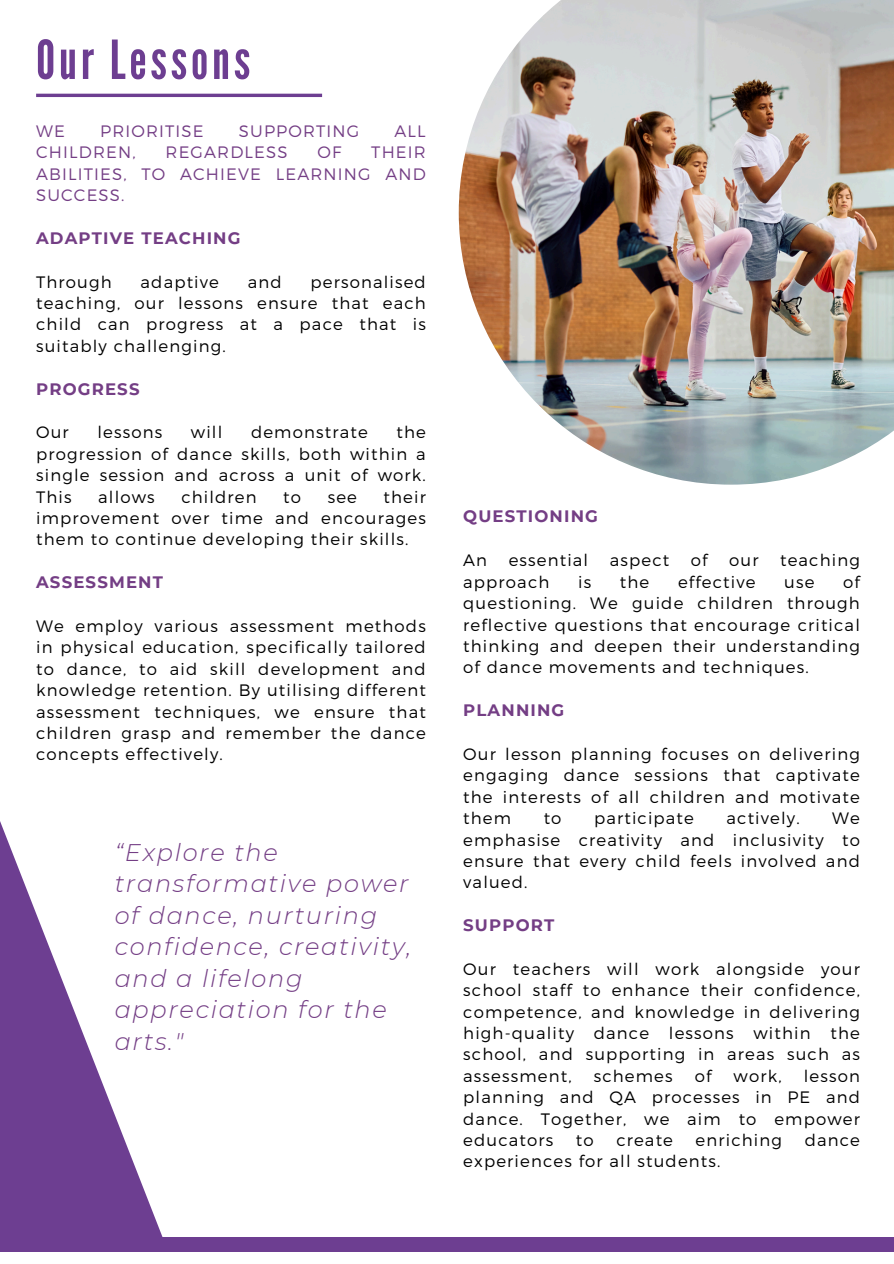
<style>
.page{position:relative;width:894px;height:1264px;background:#fff}
.page>*{position:absolute;margin:0;border:0;box-sizing:border-box;transform-origin:0 0}
.t1{font:53.7px "League Gothic";letter-spacing:.07em;color:#6d3e91}
.t2{font:italic 300 24px/31.5px "Montserrat";letter-spacing:.07em;color:#743e85}
.t3{font:300 16.5px/21.3px "Montserrat";letter-spacing:.07em;color:#000;text-align:justify}
.t4{font:300 16.5px/21.3px "Montserrat";letter-spacing:.07em;color:#743e85;text-align:justify}
.t5{font:700 16.5px "Montserrat";letter-spacing:.07em;color:#743e85}
</style>
<div class="page">
<svg style="left:0;top:821px;width:163px;height:416px"></svg>
<div style="left:0;top:1237px;width:893px;height:15px;background:#6d3e91"></div>
<hr style="left:36px;top:94px;width:286px;height:3px;background:#6d3e91">
<img style="left:458px;top:0;width:435px;height:484px">
<p class="t1" style="left:36px;top:29px;width:216px">Our Lessons</p>
<p class="t4" style="left:36px;top:119px;width:30px">WE</p>
<p class="t4" style="left:100px;top:119px;width:105px">PRIORITISE</p>
<p class="t4" style="left:239px;top:119px;width:122px">SUPPORTING</p>
<p class="t4" style="left:394px;top:119px;width:33px">ALL</p>
<p class="t4" style="left:36px;top:141px;width:101px">CHILDREN,</p>
<p class="t4" style="left:165px;top:141px;width:123px">REGARDLESS</p>
<p class="t4" style="left:317px;top:141px;width:25px">OF</p>
<p class="t4" style="left:36px;top:141px;width:391px;text-indent:335px">THEIR ABILITIES, TO ACHIEVE LEARNING AND SUCCESS.</p>
<h1 class="t5" style="left:36px;top:228px;width:206px">ADAPTIVE TEACHING</h1>
<h4 class="t3" style="left:36px;top:270px;width:77px">Through</h4>
<h4 class="t3" style="left:140px;top:270px;width:80px">adaptive</h4>
<h4 class="t3" style="left:248px;top:270px;width:35px">and</h4>
<h4 class="t3" style="left:36px;top:270px;width:391px;text-indent:274px">personalised teaching, our lessons ensure that each child can progress at a pace that is suitably challenging.</h4>
<h3 class="t5" style="left:36px;top:378px;width:105px">PROGRESS</h3>
<p class="t3" style="left:36px;top:421px;width:34px">Our</p>
<p class="t3" style="left:97px;top:421px;width:66px">lessons</p>
<p class="t3" style="left:191px;top:421px;width:33px">will</p>
<p class="t3" style="left:251px;top:421px;width:118px">demonstrate</p>
<p class="t3" style="left:36px;top:421px;width:391px;text-indent:360px">the progression of dance skills, both within a single session and across a unit of work.<br>This</p>
<p class="t3" style="left:36px;top:485px;width:391px;text-indent:347px">their improvement over time and encourages them to continue developing their skills.</p>
<h3 class="t5" style="left:36px;top:572px;width:128px">ASSESSMENT</h3>
<p class="t3" style="left:36px;top:614px;width:391px">We employ various assessment methods in physical education, specifically tailored to dance, to aid skill development and knowledge retention. By utilising different assessment techniques, we ensure that children grasp and remember the dance concepts effectively.</p>
<p class="t3" style="left:98px;top:485px;width:58px">allows</p>
<p class="t3" style="left:181px;top:485px;width:77px">children</p>
<p class="t3" style="left:283px;top:485px;width:19px">to</p>
<p class="t3" style="left:327px;top:485px;width:31px">see</p>
<p class="t2" style="left:115px;top:836px;width:298px">“Explore the transformative power of dance, nurturing confidence, creativity, and a lifelong appreciation for the arts."</p>
<p class="t5" style="left:463px;top:506px;width:136px">QUESTIONING</p>
<p class="t3" style="left:463px;top:549px;width:25px">An</p>
<p class="t3" style="left:508px;top:549px;width:81px">essential</p>
<p class="t3" style="left:609px;top:549px;width:61px">aspect</p>
<p class="t3" style="left:690px;top:549px;width:18px">of</p>
<p class="t3" style="left:729px;top:549px;width:31px">our</p>
<p class="t3" style="left:779px;top:549px;width:81px">teaching</p>
<p class="t3" style="left:463px;top:570px;width:88px">approach</p>
<p class="t3" style="left:578px;top:570px;width:15px">is</p>
<p class="t3" style="left:619px;top:570px;width:31px">the</p>
<p class="t3" style="left:677px;top:570px;width:79px">effective</p>
<p class="t3" style="left:784px;top:570px;width:32px">use</p>
<p class="t3" style="left:463px;top:570px;width:398px;text-indent:380px">of questioning. We guide children through reflective questions that encourage critical thinking and deepen their understanding of dance movements and techniques.</p>
<p class="t5" style="left:463px;top:700px;width:103px">PLANNING</p>
<p class="t3" style="left:463px;top:742px;width:398px">Our lesson planning focuses on delivering engaging dance sessions that captivate the interests of all children and motivate them</p>
<p class="t3" style="left:543px;top:806px;width:19px">to</p>
<p class="t3" style="left:594px;top:806px;width:101px">participate</p>
<p class="t3" style="left:726px;top:806px;width:75px">actively.</p>
<p class="t3" style="left:463px;top:806px;width:398px;text-indent:369px">We emphasise creativity and inclusivity to ensure that every child feels involved and valued.</p>
<p class="t5" style="left:463px;top:915px;width:93px">SUPPORT</p>
<p class="t3" style="left:463px;top:957px;width:398px">Our teachers will work alongside your school staff to enhance their confidence, competence, and knowledge in delivering high-quality dance lessons within the school, and supporting in areas such as assessment,</p>
<p class="t3" style="left:593px;top:1064px;width:80px">schemes</p>
<p class="t3" style="left:694px;top:1064px;width:18px">of</p>
<p class="t3" style="left:733px;top:1064px;width:49px">work,</p>
<p class="t3" style="left:463px;top:1064px;width:398px;text-indent:340px">lesson planning and QA processes in PE and dance. Together, we aim to empower educators</p>
<p class="t3" style="left:575px;top:1128px;width:19px">to</p>
<p class="t3" style="left:616px;top:1128px;width:58px">create</p>
<p class="t3" style="left:695px;top:1128px;width:88px">enriching</p>
<p class="t3" style="left:804px;top:1128px;width:57px">dance</p>
<p class="t3" style="left:463px;top:1149px;width:258px">experiences for all students.</p>
</div>
